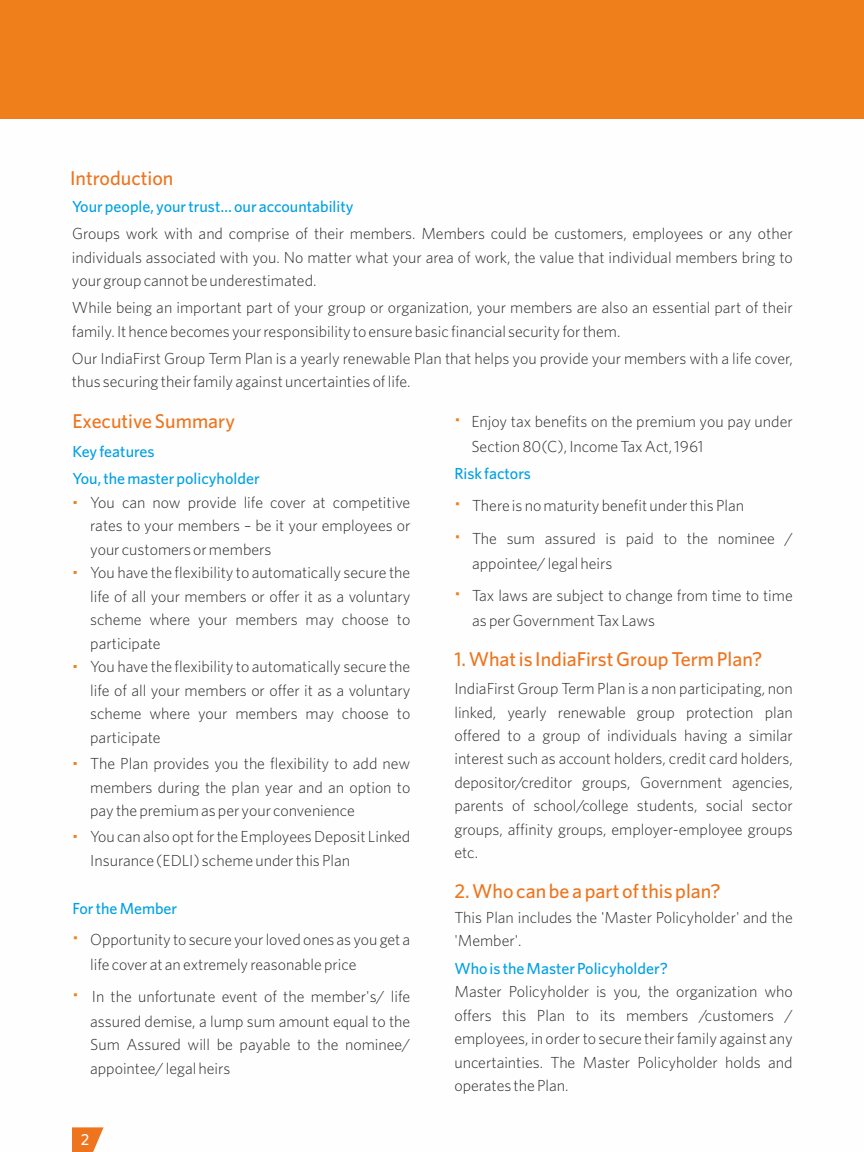
<style>
.page{position:relative;width:864px;height:1152px;background:#fff}
.page>*{position:absolute;margin:0;border:0;box-sizing:border-box;transform-origin:0 0}
.t1{font:500 20px "Whitney";color:#ee741d}
.t2{font:300 16px/23.4px "Whitney";color:#2b2a29}
.t3{font:500 16px/27.6px "Whitney";color:#00a0e3}
.t4{font:500 16px "Whitney";color:#fefefe}
</style>
<div class="page">
<div style="left:0;top:0;width:864px;height:119px;background:#ef7f1a"></div>
<svg style="left:72px;top:1127px;width:32px;height:25px"></svg>
<p class="t1" style="left:70px;top:171px;width:105px">Introduction</p>
<p class="t3" style="left:72px;top:194px;width:283px">Your people, your trust… our accountability</p>
<p class="t2" style="left:72px;top:223px;width:722px;text-align:justify">Groups work with and comprise of their members. Members could be customers, employees or any other individuals associated with you. No matter what your area of work, the value that individual members bring to your group cannot be underestimated.</p>
<p class="t2" style="left:72px;top:297px;width:722px">While being an important part of your group or organization, your members are also an essential part of their family. It hence becomes your responsibility to ensure basic financial security for them.</p>
<p class="t2" style="left:72px;top:348px;width:722px">Our IndiaFirst Group Term Plan is a yearly renewable Plan that helps you provide your members with a life cover, thus securing their family against uncertainties of life.</p>
<p class="t2" style="left:471px;top:410px;width:323px;line-height:24.8px">Enjoy tax benefits on the premium you pay under<br>Section 80(C), Income Tax Act, 1961</p>
<p class="t3" style="left:454px;top:461px;width:78px">Risk factors</p>
<p class="t2" style="left:472px;top:490px;width:322px;line-height:33.4px">There is no maturity benefit under this Plan<br>The sum assured is paid to the nominee /</p>
<p class="t2" style="left:472px;top:549px;width:322px;line-height:31.8px">appointee/ legal heirs<br>Tax laws are subject to change from time to time</p>
<p class="t2" style="left:472px;top:610px;width:184px">as per Government Tax Laws</p>
<p class="t1" style="left:454px;top:651px;width:310px">1. What is IndiaFirst Group Term Plan?</p>
<p class="t2" style="left:454px;top:678px;width:340px;text-align:justify">IndiaFirst Group Term Plan is a non participating, non linked, yearly renewable group protection plan offered to a group of individuals having a similar interest such as account holders, credit card holders, depositor/creditor groups, Government agencies, parents of school/college students, social sector groups, affinity groups, employer-employee groups etc.</p>
<p class="t1" style="left:454px;top:884px;width:268px">2. Who can be a part of this plan?</p>
<p class="t2" style="left:454px;top:907px;width:340px">This Plan includes the 'Master Policyholder' and the 'Member'.</p>
<p class="t3" style="left:454px;top:956px;width:215px">Who is the Master Policyholder?</p>
<p class="t2" style="left:454px;top:981px;width:340px;text-align:justify">Master Policyholder is you, the organization who offers this Plan to its members /customers / employees, in order to secure their family against any uncertainties. The Master Policyholder holds and operates the Plan.</p>
<p class="t1" style="left:73px;top:414px;width:164px">Executive Summary</p>
<p class="t3" style="left:73px;top:439px;width:189px">Key features<br>You, the master policyholder</p>
<p class="t2" style="left:90px;top:492px;width:322px">You can now provide life cover at competitive rates to your members – be it your employees or your customers or members<br>You have the flexibility to automatically secure the life of all your members or offer it as a voluntary scheme where your members may choose to participate<br>You have the flexibility to automatically secure the life of all your members or offer it as a voluntary scheme where your members may choose to participate</p>
<p class="t2" style="left:90px;top:752px;width:322px;text-align:justify">The Plan provides you the flexibility to add new members during the plan year and an option to pay the premium as per your convenience</p>
<p class="t2" style="left:90px;top:826px;width:322px;line-height:24px">You can also opt for the Employees Deposit Linked<br>Insurance (EDLI) scheme under this Plan</p>
<p class="t3" style="left:73px;top:896px;width:106px">For the Member</p>
<p class="t2" style="left:90px;top:929px;width:322px;line-height:24.8px">Opportunity to secure your loved ones as you get a life cover at an extremely reasonable price</p>
<p class="t2" style="left:90px;top:986px;width:322px;line-height:24px;text-align:justify">In the unfortunate event of the member's/ life assured demise, a lump sum amount equal to the Sum Assured will be payable to the nominee/ appointee/ legal heirs</p>
<p class="t4" style="left:81px;top:1134px;width:10px">2</p>
</div>
